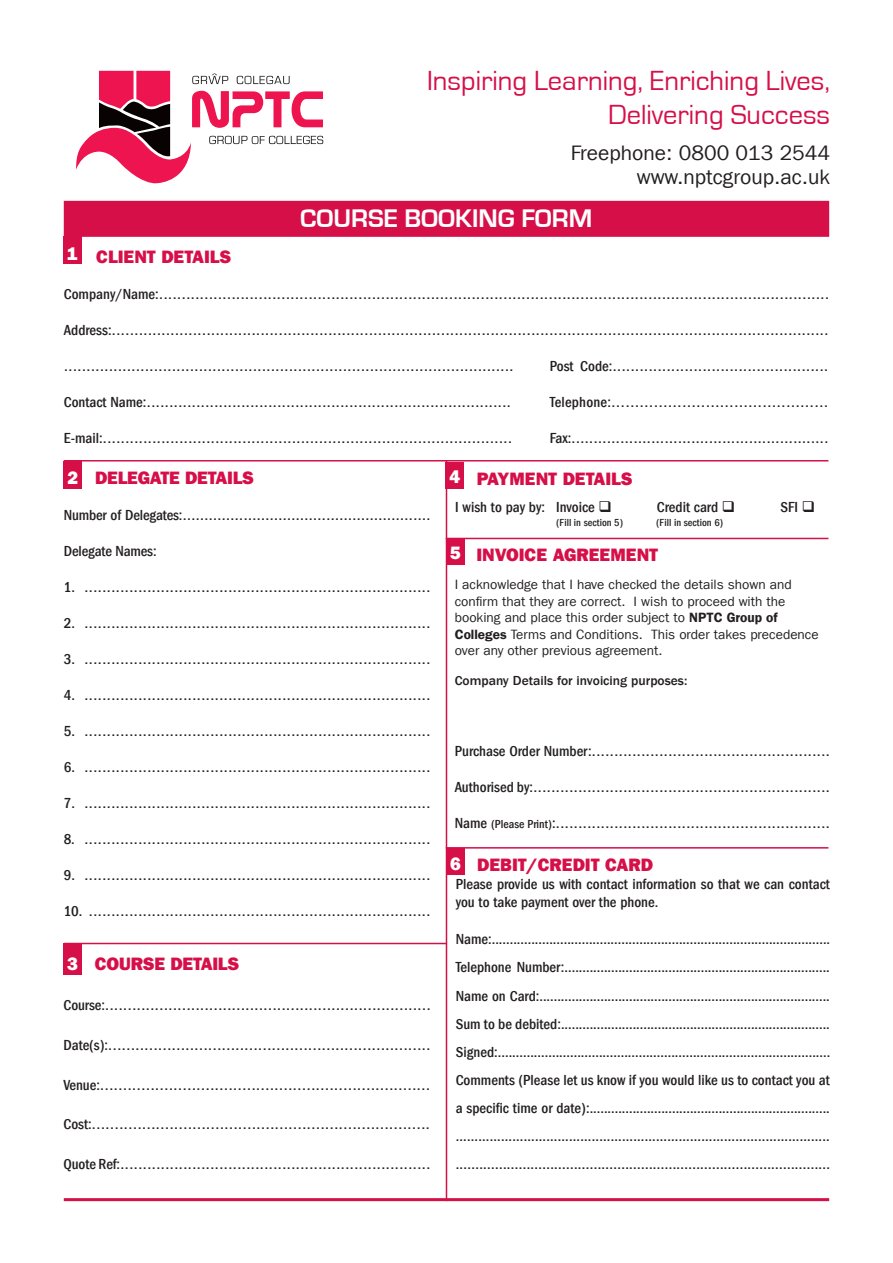
<style>
.page{position:relative;width:893px;height:1263px;background:#fff}
.page>*{position:absolute;margin:0;border:0;box-sizing:border-box;transform-origin:0 0}
.t1{font:28.5px "Eurostile";color:#d60f48}
.t2{font:700 26.25px "Eurostile";color:#fff}
.t3{font:21px "Franklin Gothic LT Com";color:#231f20}
.t4{font:800 18px "Franklin Gothic LT Com";color:#d60f48}
.t5{font:800 18px "Franklin Gothic LT Com";color:#fff}
.t6{font:15px "Franklin Gothic LT Com";color:#231f20}
.t7{font:500 condensed 15px/18px "Franklin Gothic LT Com";color:#231f20}
.t8{font:13.5px/16.5px "Franklin Gothic LT Com";color:#231f20}
.t9{font:500 13.5px "Franklin Gothic LT Com";color:#231f20}
.t10{font:500 condensed 10.5px "Franklin Gothic LT Com";color:#231f20}
.s1{font-weight:500;font-stretch:condensed}
.s2{font-family:"Franklin Gothic LT Com Dm"}
.s3{font-weight:500;font-stretch:condensed;font-size:12px}
</style>
<div class="page">
<hr style="left:64px;top:460px;width:764px;height:1px;background:#d60f48">
<hr style="left:446px;top:460px;width:1px;height:741px;background:#d60f48">
<svg style="left:76px;top:71px;width:247px;height:112px"></svg>
<div style="left:64px;top:201px;width:765px;height:36px;background:#d60f48"></div>
<div style="left:64px;top:236px;width:18px;height:27px;background:#d60f48"></div>
<div style="left:446px;top:462px;width:18px;height:26px;background:#d60f48"></div>
<div style="left:64px;top:461px;width:18px;height:27px;background:#d60f48"></div>
<div style="left:64px;top:943px;width:18px;height:31px;background:#d60f48"></div>
<hr style="left:64px;top:1198px;width:765px;height:3px;background:#d60f48">
<hr style="left:446px;top:538px;width:382px;height:1px;background:#d60f48">
<hr style="left:446px;top:847px;width:382px;height:1px;background:#d60f48">
<hr style="left:64px;top:943px;width:383px;height:1px;background:#d60f48">
<div style="left:447px;top:538px;width:18px;height:27px;background:#d60f48"></div>
<div style="left:446px;top:848px;width:19px;height:26px;background:#d60f48"></div>
<p class="t1" style="left:427px;top:65px;width:404px">Inspiring Learning, Enriching Lives,</p>
<p class="t1" style="left:608px;top:99px;width:223px">Delivering Success</p>
<p class="t3" style="left:571px;top:141px;width:261px">Freephone: 0800 013 2544</p>
<p class="t3" style="left:637px;top:165px;width:195px">www.nptcgroup.ac.uk</p>
<p class="t2" style="left:300px;top:204px;width:294px">COURSE BOOKING FORM</p>
<p class="t5" style="left:67px;top:243px;width:12px">1</p>
<p class="t4" style="left:96px;top:246px;width:137px">CLIENT DETAILS</p>
<p class="t6" style="left:64px;top:285px;width:767px"><span class="s1">Company/Name:</span>....................................................................................................................................................</p>
<p class="t6" style="left:64px;top:321px;width:766px"><span class="s1">Address:</span>...............................................................................................................................................................</p>
<p class="t6" style="left:64px;top:357px;width:451px">....................................................................................................</p>
<p class="t6" style="left:550px;top:357px;width:280px"><span class="s1">Post Code:</span>................................................</p>
<p class="t6" style="left:64px;top:393px;width:449px"><span class="s1">Contact Name:</span>.................................................................................</p>
<p class="t6" style="left:550px;top:393px;width:280px"><span class="s1">Telephone:</span>..............................................</p>
<p class="t6" style="left:64px;top:429px;width:450px"><span class="s1">E-mail:</span>...........................................................................................</p>
<p class="t6" style="left:550px;top:429px;width:280px"><span class="s1">Fax:</span>..........................................................</p>
<p class="t5" style="left:67px;top:467px;width:12px">2</p>
<p class="t5" style="left:449px;top:466px;width:12px">4</p>
<p class="t4" style="left:95px;top:467px;width:161px">DELEGATE DETAILS</p>
<p class="t6" style="left:64px;top:506px;width:368px"><span class="s1">Number of Delegates:</span>.........................................................</p>
<p class="t7" style="left:64px;top:542px;width:94px">Delegate Names:</p>
<p class="t6" style="left:64px;top:578px;width:368px"><span class="s1">1.</span> .............................................................................</p>
<p class="t6" style="left:64px;top:614px;width:368px"><span class="s1">2.</span> .............................................................................</p>
<p class="t6" style="left:64px;top:650px;width:368px"><span class="s1">3.</span> .............................................................................</p>
<p class="t6" style="left:64px;top:686px;width:368px"><span class="s1">4.</span> .............................................................................</p>
<p class="t6" style="left:64px;top:722px;width:368px"><span class="s1">5.</span> .............................................................................</p>
<p class="t6" style="left:64px;top:758px;width:368px"><span class="s1">6.</span> .............................................................................</p>
<p class="t6" style="left:64px;top:794px;width:368px"><span class="s1">7.</span> .............................................................................</p>
<p class="t6" style="left:64px;top:830px;width:368px"><span class="s1">8.</span> .............................................................................</p>
<p class="t6" style="left:64px;top:866px;width:368px"><span class="s1">9.</span> .............................................................................</p>
<p class="t6" style="left:64px;top:902px;width:368px"><span class="s1">10.</span> ............................................................................</p>
<p class="t4" style="left:477px;top:468px;width:157px">PAYMENT DETAILS</p>
<p class="t7" style="left:455px;top:498px;width:158px">I wish to pay by: Invoice ❑</p>
<p class="t7" style="left:657px;top:498px;width:80px">Credit card ❑</p>
<p class="t7" style="left:780px;top:498px;width:36px">SFI ❑</p>
<p class="t5" style="left:450px;top:543px;width:12px">5</p>
<p class="t10" style="left:556px;top:517px;width:68px">(Fill in section 5)</p>
<p class="t10" style="left:656px;top:517px;width:68px">(Fill in section 6)</p>
<p class="t4" style="left:476px;top:544px;width:183px">INVOICE AGREEMENT</p>
<p class="t8" style="left:455px;top:576px;width:365px">I acknowledge that I have checked the details shown and confirm that they are correct. I wish to proceed with the booking and place this order subject to <span class="s2">NPTC Group of Colleges</span> Terms and Conditions. This order takes precedence over any other previous agreement.</p>
<p class="t9" style="left:455px;top:673px;width:234px">Company Details for invoicing purposes:</p>
<p class="t6" style="left:455px;top:742px;width:377px"><span class="s1">Purchase Order Number:</span>.....................................................</p>
<p class="t6" style="left:455px;top:778px;width:377px"><span class="s1">Authorised by:</span>..................................................................</p>
<p class="t6" style="left:455px;top:814px;width:377px"><span class="s1">Name</span> <span class="s3">(Please Print)</span><span class="s1">:</span>.............................................................</p>
<p class="t5" style="left:450px;top:853px;width:12px">6</p>
<p class="t4" style="left:477px;top:854px;width:177px">DEBIT/CREDIT CARD</p>
<p class="t7" style="left:456px;top:875px;width:376px">Please provide us with contact information so that we can contact you to take payment over the phone.</p>
<p class="t7" style="left:456px;top:930px;width:376px">Name:..............................................................................................</p>
<p class="t7" style="left:456px;top:958px;width:376px">Telephone Number:..........................................................................</p>
<p class="t7" style="left:456px;top:987px;width:376px">Name on Card:.................................................................................</p>
<p class="t7" style="left:456px;top:1015px;width:376px">Sum to be debited:...........................................................................</p>
<p class="t7" style="left:456px;top:1043px;width:376px">Signed:............................................................................................</p>
<p class="t7" style="left:456px;top:1066px;width:376px;line-height:28px">Comments (Please let us know if you would like us to contact you at a specific time or date):...................................................................</p>
<p class="t7" style="left:456px;top:1127px;width:376px">...................................................................................................</p>
<p class="t7" style="left:456px;top:1155px;width:376px">...............................................................................................</p>
<p class="t5" style="left:67px;top:953px;width:12px">3</p>
<p class="t4" style="left:95px;top:954px;width:146px">COURSE DETAILS</p>
<p class="t6" style="left:64px;top:996px;width:369px"><span class="s1">Course:</span>........................................................................</p>
<p class="t6" style="left:64px;top:1036px;width:368px"><span class="s1">Date(s):</span>.......................................................................</p>
<p class="t6" style="left:64px;top:1076px;width:368px"><span class="s1">Venue:</span>........................................................................</p>
<p class="t6" style="left:64px;top:1116px;width:368px"><span class="s1">Cost:</span>..........................................................................</p>
<p class="t6" style="left:64px;top:1155px;width:368px"><span class="s1">Quote Ref:</span>.....................................................................</p>
</div>
